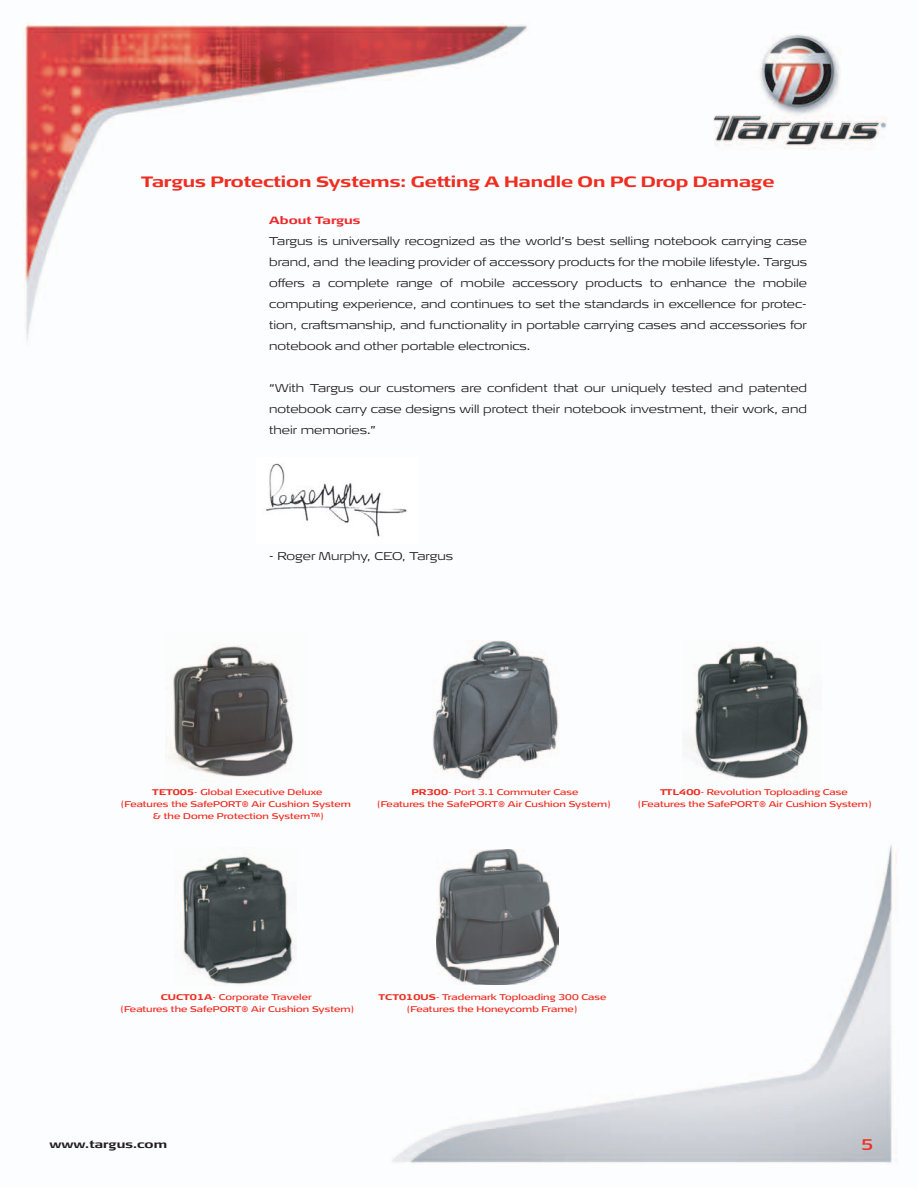
<style>
.page{position:relative;width:918px;height:1188px;background:#fff}
.page>*{position:absolute;margin:0;border:0;box-sizing:border-box;transform-origin:0 0}
.t1{font:700 15px "Signa Ext";letter-spacing:-.005em;color:#ee2e22}
.t2{font:15px "Signa Ext";color:#ee2e22}
.t3{font:300 11.25px/21px "Signa Ext";color:#231f20;text-align:justify}
.t4{font:700 10.5px "Signa Ext";letter-spacing:.01em;color:#231f20}
.t5{font:700 10.5px "Signa Ext";color:#ec2a2d}
.t6{font:8.25px/12px "Signa Ext Column";letter-spacing:.01em;color:#ee2e22;text-align:center}
.s1{font-weight:700}
</style>
<div class="page">
<img style="left:23px;top:23px;width:874px;height:1141px">
<img style="left:256px;top:458px;width:162px;height:86px">
<img style="left:432px;top:640px;width:128px;height:140px">
<img style="left:436px;top:850px;width:123px;height:134px">
<img style="left:683px;top:641px;width:138px;height:143px">
<img style="left:174px;top:847px;width:123px;height:139px">
<img style="left:165px;top:632px;width:142px;height:151px">
<h1 class="t1" style="left:141px;top:173px;width:635px">Targus Protection Systems: Getting A Handle On PC Drop Damage</h1>
<p class="t5" style="left:269px;top:214px;width:93px">About Targus</p>
<p class="t3" style="left:269px;top:231px;width:539px">Targus is universally recognized as the world’s best selling notebook carrying case brand, and the leading provider of accessory products for the mobile lifestyle. Targus offers a complete range of mobile accessory products to enhance the mobile computing experience, and continues to set the standards in excellence for protec&shy;tion, craftsmanship, and functionality in portable carrying cases and accessories for notebook and other portable electronics.</p>
<p class="t3" style="left:269px;top:378px;width:539px">“With Targus our customers are confident that our uniquely tested and patented notebook carry case designs will protect their notebook investment, their work, and their memories.”</p>
<p class="t3" style="left:269px;top:546px;width:185px">- Roger Murphy, CEO, Targus</p>
<p class="t6" style="left:121px;top:786px;width:231px"><span class="s1">TET005</span>- Global Executive Deluxe<br>(Features the SafePORT® Air Cushion System &amp; the Dome Protection System™)</p>
<p class="t6" style="left:377px;top:786px;width:235px"><span class="s1">PR300</span>- Port 3.1 Commuter Case<br>(Features the SafePORT® Air Cushion System)</p>
<p class="t6" style="left:638px;top:786px;width:235px"><span class="s1">TTL400</span>- Revolution Toploading Case (Features the SafePORT® Air Cushion System)</p>
<p class="t6" style="left:121px;top:991px;width:235px"><span class="s1">CUCT01A</span>- Corporate Traveler<br>(Features the SafePORT® Air Cushion System)</p>
<p class="t6" style="left:379px;top:991px;width:229px"><span class="s1">TCT010US</span>- Trademark Toploading 300 Case (Features the Honeycomb Frame)</p>
<p class="t4" style="left:49px;top:1138px;width:119px">www.targus.com</p>
<h1 class="t2" style="left:862px;top:1133px;width:13px">5</h1>
</div>
